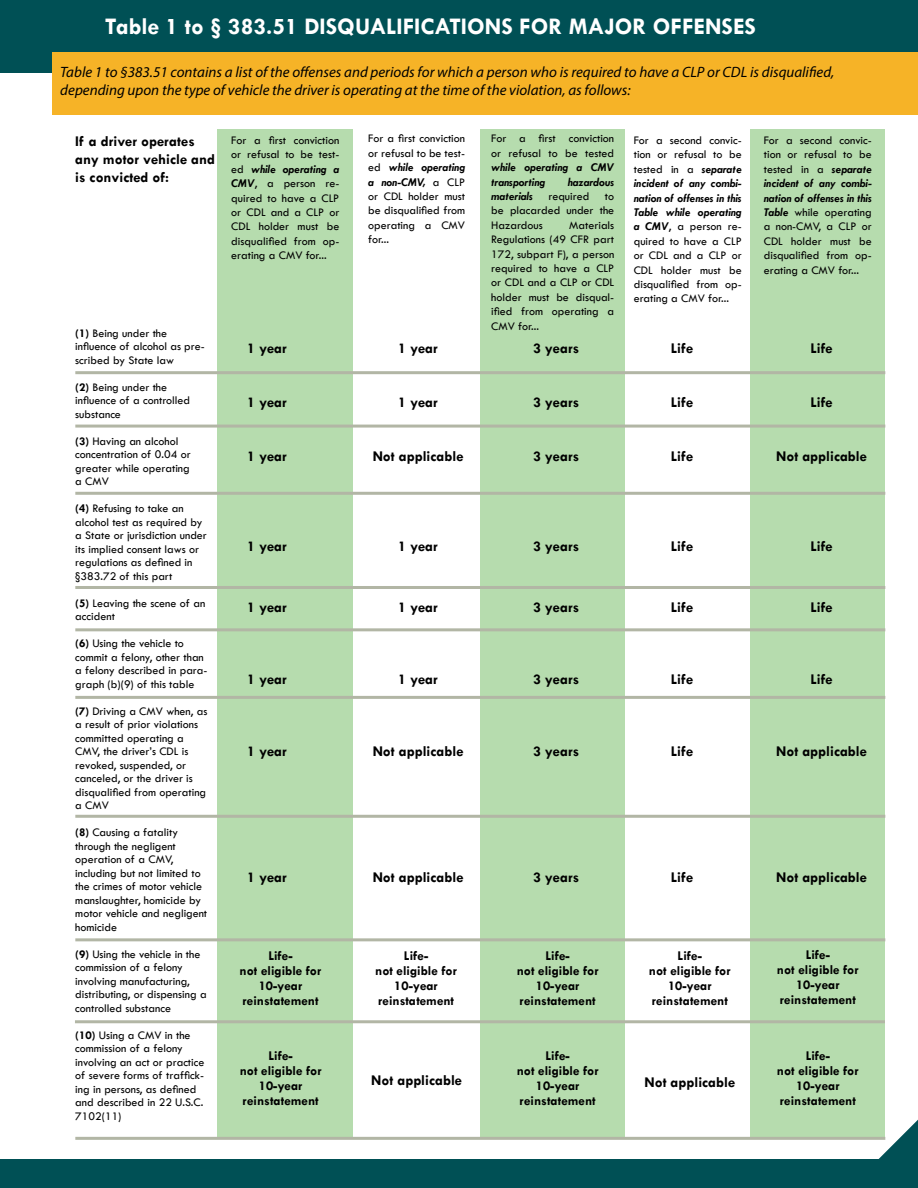
<style>
.page{position:relative;width:918px;height:1188px;background:#fff}
.page>*{position:absolute;margin:0;border:0;box-sizing:border-box;transform-origin:0 0}
.t1{font:700 24px "Tw Cen";color:#fff}
.t2{font:700 15px/18px "Tw Cen";color:#000}
.t3{font:italic 15px/18px "Myriad Pro";color:#000}
.t4{font:700 13.5px/15px "Tw Cen";color:#000;text-align:center}
.t5{font:12px/14.4px "Tw Cen";color:#000}
.t6{font:italic 700 12px "Tw Cen";color:#000}
.s1{font-weight:700;font-style:italic}
.s2{font-weight:700}
</style>
<div class="page">
<div style="left:0;top:0;width:918px;height:73px;background:#005055"></div>
<div style="left:53px;top:52px;width:865px;height:63px;background:#f6b327"></div>
<div style="left:218px;top:130px;width:135px;height:1007px;background:#b6dcae"></div>
<div style="left:480px;top:130px;width:145px;height:1008px;background:#b6dcae"></div>
<div style="left:750px;top:130px;width:135px;height:1007px;background:#b6dcae"></div>
<hr style="left:75px;top:371px;width:810px;height:3px;background:#b2b6a5">
<hr style="left:75px;top:425px;width:810px;height:3px;background:#b2b6a5">
<hr style="left:75px;top:492px;width:810px;height:3px;background:#b2b6a5">
<hr style="left:75px;top:586px;width:810px;height:3px;background:#b2b6a5">
<hr style="left:75px;top:628px;width:810px;height:3px;background:#b2b6a5">
<hr style="left:75px;top:696px;width:810px;height:3px;background:#b2b6a5">
<hr style="left:75px;top:815px;width:810px;height:3px;background:#b2b6a5">
<hr style="left:75px;top:938px;width:810px;height:3px;background:#b2b6a5">
<hr style="left:75px;top:1020px;width:810px;height:3px;background:#b2b6a5">
<svg style="left:878px;top:1120px;width:40px;height:39px"></svg>
<div style="left:0;top:1159px;width:918px;height:29px;background:#005055"></div>
<hr style="left:75px;top:1137px;width:810px;height:3px;background:#b2b6a5">
<p class="t1" style="left:105px;top:12px;width:652px">Table 1 to § 383.51 DISQUALIFICATIONS FOR MAJOR OFFENSES</p>
<p class="t3" style="left:60px;top:63px;width:775px">Table 1 to §383.51 contains a list of the offenses and periods for which a person who is required to have a CLP or CDL is disqualified, depending upon the type of vehicle the driver is operating at the time of the violation, as follows:</p>
<p class="t2" style="left:75px;top:132px;width:141px">If a driver operates any motor vehicle and is convicted of:</p>
<p class="t5" style="left:231px;top:133px;width:110px;text-align:justify">For a first conviction or refusal to be test&shy;ed <span class="s1">while operating a CMV</span>, a person re&shy;quired to have a CLP or CDL and a CLP or CDL holder must be disqualified from op&shy;erating a CMV for...</p>
<p class="t5" style="left:368px;top:131px;width:98px;text-align:justify">For a first conviction or refusal to be test&shy;ed <span class="s1">while operating a non-CMV,</span> a CLP or CDL holder must be disqualified from operating a CMV for...</p>
<p class="t5" style="left:491px;top:131px;width:125px;text-align:justify">For a first conviction or refusal to be tested <span class="s1">while operating a CMV transporting</span></p>
<p class="t5" style="left:634px;top:133px;width:110px;text-align:justify">For a second convic&shy;tion or refusal to be tested in a <span class="s1">separate incident of any combi&shy;nation of offenses in this Table while operating a CMV</span>, a person re&shy;quired to have a CLP or CDL and a CLP or CDL holder must be disqualified from op&shy;erating a CMV for...</p>
<p class="t5" style="left:764px;top:133px;width:110px;text-align:justify">For a second convic&shy;tion or refusal to be tested in a <span class="s1">separate incident of any combi&shy;nation of offenses in this Table</span> while operating a non-CMV, a CLP or CDL holder must be disqualified from op&shy;erating a CMV for...</p>
<p class="t6" style="left:568px;top:175px;width:48px">hazardous</p>
<p class="t6" style="left:491px;top:189px;width:43px">materials</p>
<p class="t5" style="left:548px;top:189px;width:43px">required</p>
<p class="t5" style="left:491px;top:189px;width:125px;text-align:justify;text-indent:114px">to be placarded under the Hazardous</p>
<p class="t5" style="left:491px;top:218px;width:125px;text-align:justify;text-indent:78px">Materials Regulations (49 CFR part 172, subpart F), a person required to have a CLP or CDL and a CLP or CDL holder must be disqual&shy;ified from operating a CMV for...</p>
<p class="t5" style="left:75px;top:326px;width:131px;line-height:13.5px"><span class="s2">(1)</span> Being under the influence of alcohol as pre&shy;scribed by State law</p>
<p class="t5" style="left:75px;top:380px;width:116px;line-height:13.5px"><span class="s2">(2)</span> Being under the influence of a controlled substance</p>
<p class="t5" style="left:75px;top:434px;width:117px;line-height:13.5px"><span class="s2">(3)</span> Having an alcohol concentration of 0.04 or greater while operating a CMV</p>
<p class="t5" style="left:75px;top:502px;width:133px;line-height:13.5px"><span class="s2">(4)</span> Refusing to take an alcohol test as required by a State or jurisdiction under its implied consent laws or regulations as defined in §383.72 of this part</p>
<p class="t5" style="left:75px;top:596px;width:131px;line-height:13.5px"><span class="s2">(5)</span> Leaving the scene of an accident</p>
<p class="t5" style="left:75px;top:637px;width:134px;line-height:13.5px"><span class="s2">(6)</span> Using the vehicle to commit a felony, other than a felony described in para&shy;graph (b)(9) of this table</p>
<p class="t5" style="left:75px;top:704px;width:134px;line-height:13.5px"><span class="s2">(7)</span> Driving a CMV when, as a result of prior violations committed operating a<br>CMV, the driver’s CDL is revoked, suspended, or canceled, or the driver is disqualified from operating a CMV</p>
<p class="t5" style="left:75px;top:826px;width:133px;line-height:13.5px"><span class="s2">(8)</span> Causing a fatality through the negligent operation of a CMV, including but not limited to the crimes of motor vehicle manslaughter, homicide by motor vehicle and negligent homicide</p>
<p class="t5" style="left:75px;top:947px;width:133px;line-height:13.5px"><span class="s2">(9)</span> Using the vehicle in the commission of a felony involving manufacturing, distributing, or dispensing a controlled substance</p>
<p class="t5" style="left:75px;top:1028px;width:131px;line-height:13.5px"><span class="s2">(10)</span> Using a CMV in the commission of a felony involving an act or practice of severe forms of traffick&shy;ing in persons, as defined and described in 22 U.S.C.<br>7102(11)</p>
<p class="t2" style="left:247px;top:338px;width:41px">1 year</p>
<p class="t2" style="left:398px;top:338px;width:41px">1 year</p>
<p class="t2" style="left:533px;top:338px;width:48px">3 years</p>
<p class="t2" style="left:671px;top:338px;width:24px">Life</p>
<p class="t2" style="left:810px;top:338px;width:24px">Life</p>
<p class="t2" style="left:247px;top:392px;width:41px">1 year</p>
<p class="t2" style="left:398px;top:392px;width:41px">1 year</p>
<p class="t2" style="left:533px;top:392px;width:48px">3 years</p>
<p class="t2" style="left:671px;top:392px;width:24px">Life</p>
<p class="t2" style="left:810px;top:392px;width:24px">Life</p>
<p class="t2" style="left:247px;top:446px;width:41px">1 year</p>
<p class="t2" style="left:373px;top:446px;width:92px">Not applicable</p>
<p class="t2" style="left:533px;top:446px;width:48px">3 years</p>
<p class="t2" style="left:671px;top:446px;width:24px">Life</p>
<p class="t2" style="left:776px;top:446px;width:92px">Not applicable</p>
<p class="t2" style="left:247px;top:536px;width:41px">1 year</p>
<p class="t2" style="left:398px;top:536px;width:41px">1 year</p>
<p class="t2" style="left:533px;top:536px;width:48px">3 years</p>
<p class="t2" style="left:671px;top:536px;width:24px">Life</p>
<p class="t2" style="left:810px;top:536px;width:24px">Life</p>
<p class="t2" style="left:247px;top:598px;width:41px">1 year</p>
<p class="t2" style="left:398px;top:598px;width:41px">1 year</p>
<p class="t2" style="left:533px;top:598px;width:48px">3 years</p>
<p class="t2" style="left:671px;top:598px;width:24px">Life</p>
<p class="t2" style="left:810px;top:598px;width:24px">Life</p>
<p class="t2" style="left:247px;top:670px;width:41px">1 year</p>
<p class="t2" style="left:398px;top:670px;width:41px">1 year</p>
<p class="t2" style="left:533px;top:670px;width:48px">3 years</p>
<p class="t2" style="left:671px;top:670px;width:24px">Life</p>
<p class="t2" style="left:810px;top:670px;width:24px">Life</p>
<p class="t2" style="left:247px;top:742px;width:41px">1 year</p>
<p class="t2" style="left:373px;top:742px;width:92px">Not applicable</p>
<p class="t2" style="left:533px;top:742px;width:48px">3 years</p>
<p class="t2" style="left:671px;top:742px;width:24px">Life</p>
<p class="t2" style="left:776px;top:742px;width:92px">Not applicable</p>
<p class="t2" style="left:247px;top:868px;width:41px">1 year</p>
<p class="t2" style="left:373px;top:868px;width:92px">Not applicable</p>
<p class="t2" style="left:533px;top:868px;width:48px">3 years</p>
<p class="t2" style="left:671px;top:868px;width:24px">Life</p>
<p class="t2" style="left:776px;top:868px;width:92px">Not applicable</p>
<p class="t4" style="left:240px;top:948px;width:83px">Life-<br>not eligible for<br>10-year reinstatement</p>
<p class="t4" style="left:375px;top:948px;width:83px">Life-<br>not eligible for<br>10-year reinstatement</p>
<p class="t4" style="left:517px;top:948px;width:83px">Life-<br>not eligible for<br>10-year reinstatement</p>
<p class="t4" style="left:649px;top:948px;width:83px">Life-<br>not eligible for<br>10-year reinstatement</p>
<p class="t4" style="left:777px;top:947px;width:83px">Life-<br>not eligible for<br>10-year reinstatement</p>
<p class="t4" style="left:240px;top:1048px;width:83px">Life-<br>not eligible for<br>10-year reinstatement</p>
<p class="t4" style="left:777px;top:1048px;width:83px">Life-<br>not eligible for<br>10-year reinstatement</p>
<p class="t4" style="left:517px;top:1048px;width:83px">Life-<br>not eligible for<br>10-year reinstatement</p>
<p class="t2" style="left:371px;top:1070px;width:92px">Not applicable</p>
<p class="t2" style="left:644px;top:1073px;width:92px">Not applicable</p>
</div>
